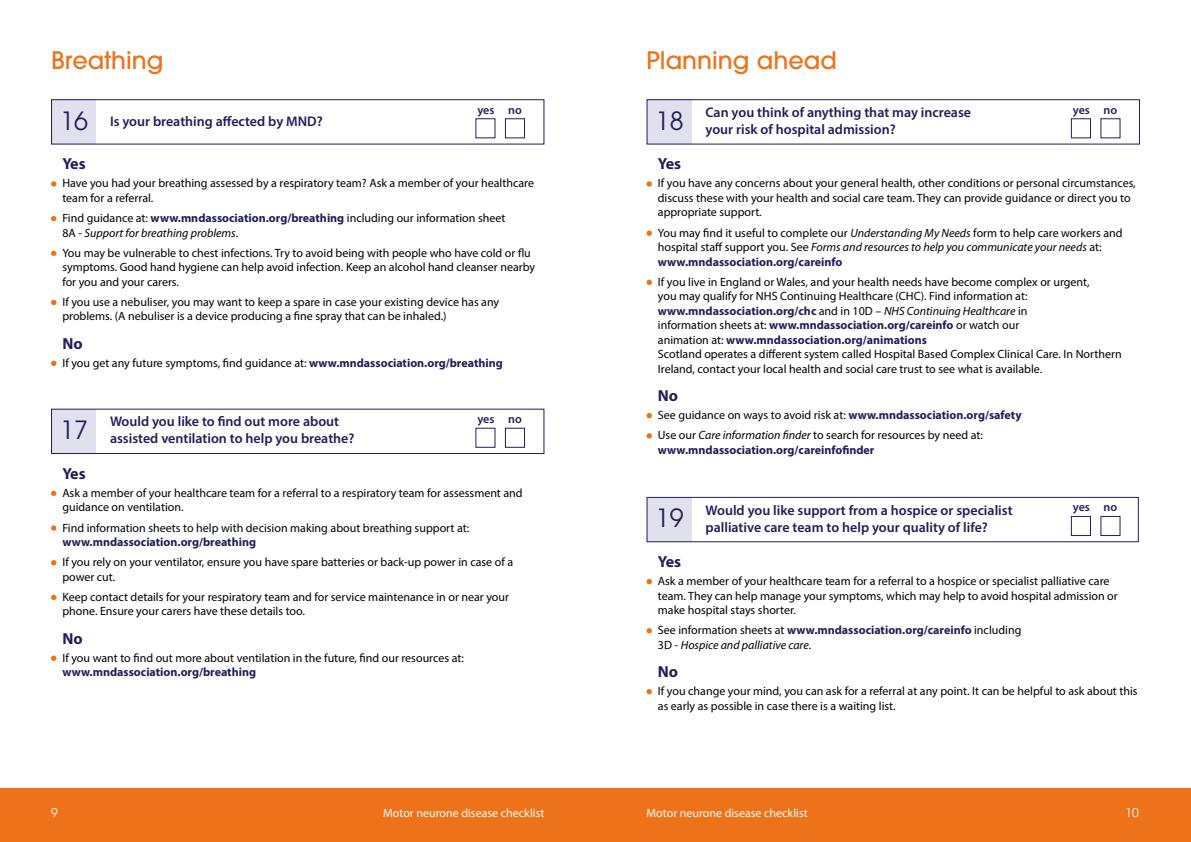
<style>
.page{position:relative;width:1191px;height:842px;background:#fff}
.page>*{position:absolute;margin:0;border:0;box-sizing:border-box;transform-origin:0 0}
.t1{font:25px "ITC Avant Garde Pro";color:#201e5b}
.t2{font:500 24px "ITC Avant Garde Pro";color:#ee7219}
.t3{font:700 16px "Myriad Pro";letter-spacing:-.005em;color:#201e5b}
.t4{font:600 14px/17px "Myriad Pro";color:#201e5b}
.t5{font:12px/14.5px "Myriad Pro";color:#000}
.t6{font:700 12px "Myriad Pro";color:#201e5b}
.t7{font:12px "Myriad Pro";color:#fff}
.t8{font:600 12px "Myriad Pro";color:#201e5b}
.t9{font:12px "ITC Avant Garde Pro";color:#fff}
.s1{font-weight:700;color:#201e5b}
.s2{font-style:italic}
</style>
<div class="page">
<div style="left:52px;top:100px;width:44px;height:44px;background:#e1e0ed"></div>
<div style="left:51px;top:99px;width:493px;height:46px;border:1px solid #201e5b"></div>
<svg style="left:51px;top:181px;width:5px;height:6px"></svg>
<svg style="left:51px;top:216px;width:5px;height:5px"></svg>
<svg style="left:51px;top:251px;width:5px;height:5px"></svg>
<svg style="left:51px;top:300px;width:5px;height:5px"></svg>
<svg style="left:51px;top:361px;width:5px;height:5px"></svg>
<div style="left:475px;top:118px;width:20px;height:20px;background:#fff;border:1px solid #201e5b"></div>
<div style="left:505px;top:118px;width:20px;height:20px;background:#fff;border:1px solid #201e5b"></div>
<div style="left:52px;top:409px;width:44px;height:44px;background:#e1e0ed"></div>
<div style="left:51px;top:409px;width:493px;height:45px;border:1px solid #201e5b"></div>
<svg style="left:51px;top:491px;width:5px;height:5px"></svg>
<svg style="left:51px;top:525px;width:5px;height:6px"></svg>
<svg style="left:51px;top:560px;width:5px;height:5px"></svg>
<svg style="left:51px;top:595px;width:5px;height:5px"></svg>
<svg style="left:51px;top:656px;width:5px;height:5px"></svg>
<div style="left:505px;top:428px;width:20px;height:20px;background:#fff;border:1px solid #201e5b"></div>
<div style="left:647px;top:100px;width:44px;height:44px;background:#e1e0ed"></div>
<div style="left:646px;top:99px;width:494px;height:46px;border:1px solid #201e5b"></div>
<svg style="left:646px;top:181px;width:6px;height:6px"></svg>
<svg style="left:646px;top:230px;width:6px;height:6px"></svg>
<svg style="left:646px;top:280px;width:6px;height:5px"></svg>
<svg style="left:646px;top:413px;width:6px;height:5px"></svg>
<svg style="left:646px;top:433px;width:6px;height:5px"></svg>
<div style="left:1071px;top:118px;width:19px;height:20px;background:#fff;border:1px solid #201e5b"></div>
<div style="left:647px;top:497px;width:44px;height:45px;background:#e1e0ed"></div>
<div style="left:646px;top:497px;width:492px;height:45px;border:1px solid #201e5b"></div>
<svg style="left:646px;top:579px;width:6px;height:5px"></svg>
<svg style="left:646px;top:628px;width:6px;height:5px"></svg>
<svg style="left:646px;top:689px;width:6px;height:5px"></svg>
<div style="left:1071px;top:516px;width:19px;height:20px;background:#fff;border:1px solid #201e5b"></div>
<div style="left:1100px;top:516px;width:20px;height:20px;background:#fff;border:1px solid #201e5b"></div>
<div style="left:0;top:788px;width:1191px;height:54px;background:#ee7219"></div>
<h2 class="t2" style="left:51px;top:45px;width:114px">Breathing</h2>
<h1 class="t1" style="left:60px;top:105px;width:29px">16</h1>
<p class="t8" style="left:477px;top:102px;width:46px">yes no</p>
<p class="t4" style="left:110px;top:112px;width:214px">Is your breathing affected by MND?</p>
<h3 class="t3" style="left:62px;top:153px;width:25px">Yes</h3>
<p class="t5" style="left:62px;top:176px;width:473px">Have you had your breathing assessed by a respiratory team? Ask a member of your healthcare team for a referral.</p>
<p class="t5" style="left:62px;top:211px;width:444px">Find guidance at: <span class="s1">www.mndassociation.org/breathing</span> including our information sheet<br>8A - <span class="s2">Support for breathing problems</span>.</p>
<p class="t5" style="left:62px;top:245px;width:474px">You may be vulnerable to chest infections. Try to avoid being with people who have cold or flu symptoms. Good hand hygiene can help avoid infection. Keep an alcohol hand cleanser nearby for you and your carers.</p>
<p class="t5" style="left:62px;top:294px;width:438px">If you use a nebuliser, you may want to keep a spare in case your existing device has any problems. (A nebuliser is a device producing a fine spray that can be inhaled.)</p>
<h3 class="t3" style="left:62px;top:333px;width:22px">No</h3>
<p class="t5" style="left:62px;top:355px;width:442px">If you get any future symptoms, find guidance at: <span class="s1">www.mndassociation.org/breathing</span></p>
<p class="t4" style="left:110px;top:413px;width:246px">Would you like to find out more about assisted ventilation to help you breathe?</p>
<h1 class="t1" style="left:60px;top:414px;width:29px">17</h1>
<p class="t8" style="left:477px;top:411px;width:46px">yes no</p>
<h3 class="t3" style="left:62px;top:463px;width:25px">Yes</h3>
<p class="t5" style="left:62px;top:485px;width:462px">Ask a member of your healthcare team for a referral to a respiratory team for assessment and guidance on ventilation.</p>
<p class="t5" style="left:62px;top:520px;width:408px">Find information sheets to help with decision making about breathing support at:</p>
<p class="t6" style="left:62px;top:534px;width:195px">www.mndassociation.org/breathing</p>
<p class="t5" style="left:62px;top:555px;width:452px">If you rely on your ventilator, ensure you have spare batteries or back-up power in case of a power cut.</p>
<p class="t5" style="left:62px;top:589px;width:448px">Keep contact details for your respiratory team and for service maintenance in or near your phone. Ensure your carers have these details too.</p>
<h3 class="t3" style="left:62px;top:628px;width:22px">No</h3>
<p class="t5" style="left:62px;top:650px;width:403px">If you want to find out more about ventilation in the future, find our resources at:</p>
<p class="t6" style="left:62px;top:664px;width:195px">www.mndassociation.org/breathing</p>
<h2 class="t2" style="left:646px;top:45px;width:192px">Planning ahead</h2>
<p class="t4" style="left:705px;top:103px;width:267px">Can you think of anything that may increase your risk of hospital admission?</p>
<h1 class="t1" style="left:656px;top:105px;width:29px">18</h1>
<p class="t8" style="left:1072px;top:102px;width:46px">yes no</p>
<h3 class="t3" style="left:658px;top:153px;width:25px">Yes</h3>
<p class="t5" style="left:658px;top:176px;width:479px">If you have any concerns about your general health, other conditions or personal circumstances, discuss these with your health and social care team. They can provide guidance or direct you to appropriate support.</p>
<p class="t5" style="left:658px;top:225px;width:466px">You may find it useful to complete our <span class="s2">Understanding My Needs</span> form to help care workers and hospital staff support you. See <span class="s2">Forms and resources to help you communicate your needs</span> at: <span class="s1">www.mndassociation.org/careinfo</span></p>
<p class="t5" style="left:658px;top:274px;width:465px">If you live in England or Wales, and your health needs have become complex or urgent,<br>you may qualify for NHS Continuing Healthcare (CHC). Find information at: <span class="s1">www.mndassociation.org/chc</span> and in 10D – <span class="s2">NHS Continuing Healthcare</span> in<br>information sheets at: <span class="s1">www.mndassociation.org/careinfo</span> or watch our<br>animation at: <span class="s1">www.mndassociation.org/animations<br></span>Scotland operates a different system called Hospital Based Complex Clinical Care. In Northern Ireland, contact your local health and social care trust to see what is available.</p>
<h3 class="t3" style="left:658px;top:385px;width:22px">No</h3>
<p class="t5" style="left:658px;top:405px;width:365px;line-height:20.2px">See guidance on ways to avoid risk at: <span class="s1">www.mndassociation.org/safety<br></span>Use our <span class="s2">Care information finder</span> to search for resources by need at:</p>
<p class="t6" style="left:658px;top:442px;width:218px">www.mndassociation.org/careinfofinder</p>
<p class="t4" style="left:705px;top:501px;width:308px">Would you like support from a hospice or specialist palliative care team to help your quality of life?</p>
<h1 class="t1" style="left:656px;top:502px;width:29px">19</h1>
<p class="t8" style="left:1072px;top:499px;width:46px">yes no</p>
<h3 class="t3" style="left:658px;top:551px;width:25px">Yes</h3>
<p class="t5" style="left:658px;top:574px;width:461px">Ask a member of your healthcare team for a referral to a hospice or specialist palliative care team. They can help manage your symptoms, which may help to avoid hospital admission or make hospital stays shorter.</p>
<p class="t5" style="left:658px;top:623px;width:365px">See information sheets at <span class="s1">www.mndassociation.org/careinfo</span> including<br>3D - <span class="s2">Hospice and palliative care</span>.</p>
<h3 class="t3" style="left:658px;top:661px;width:22px">No</h3>
<p class="t5" style="left:658px;top:684px;width:481px">If you change your mind, you can ask for a referral at any point. It can be helpful to ask about this as early as possible in case there is a waiting list.</p>
<p class="t9" style="left:51px;top:805px;width:8px">9</p>
<p class="t7" style="left:383px;top:805px;width:163px">Motor neurone disease checklist</p>
<p class="t7" style="left:646px;top:805px;width:163px">Motor neurone disease checklist</p>
<p class="t9" style="left:1125px;top:805px;width:15px">10</p>
</div>
